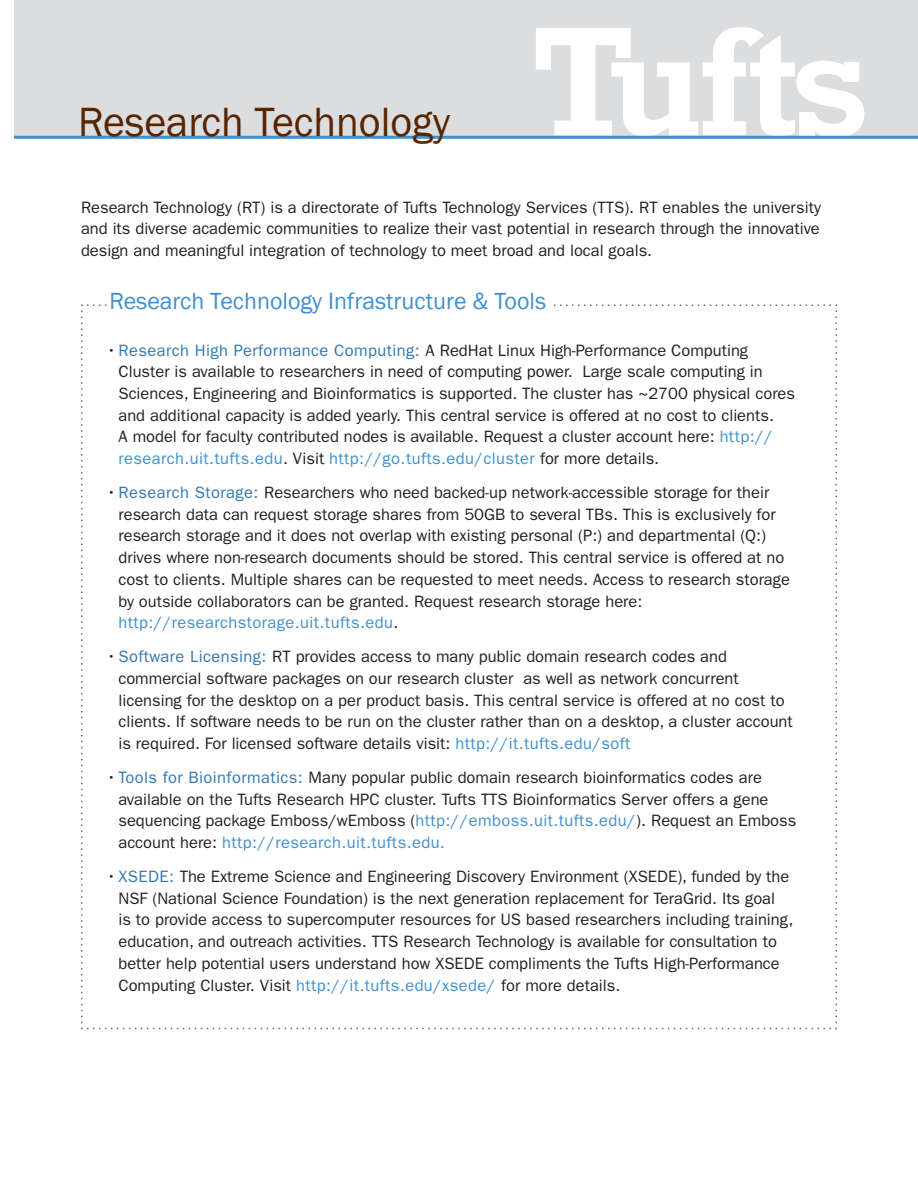
<style>
.page{position:relative;width:918px;height:1188px;background:#fff}
.page>*{position:absolute;margin:0;border:0;box-sizing:border-box;transform-origin:0 0}
.t1{font:42px "Franklin Gothic";color:#572500}
.t2{font:24px "Franklin Gothic";color:#3f90cd}
.t3{font:16.5px/21.8px "ITC Franklin Gothic Std";color:#231f20}
.s1{color:#3277b0}
.s2{color:#3f90cd}
</style>
<div class="page">
<div style="left:14px;top:0;width:904px;height:136px;background:#dcdddf"></div>
<svg style="left:536px;top:27px;width:328px;height:109px"></svg>
<hr style="left:14px;top:136px;width:904px;height:3px;background:#3f90cd">
<h1 class="t1" style="left:78px;top:96px;width:374px">Research Technology</h1>
<p class="t3" style="left:81px;top:196px;width:741px;text-align:justify">Research Technology (RT) is a directorate of Tufts Technology Services (TTS). RT enables the university and its diverse academic communities to realize their vast potential in research through the innovative design and meaningful integration of technology to meet broad and local goals.</p>
<h2 class="t2" style="left:110px;top:286px;width:438px">Research Technology Infrastructure &amp; Tools</h2>
<p class="t3" style="left:118px;top:339px;width:678px;text-indent:-12px">•<span class="s1">Research High Performance Computing:</span> A RedHat Linux High-Performance Computing Cluster is available to researchers in need of computing power. Large scale computing in Sciences, Engineering and Bioinformatics is supported. The cluster has ~2700 physical cores and additional capacity is added yearly. This central service is offered at no cost to clients.<br>A model for faculty contributed nodes is available. Request a cluster account here: <span class="s2">http:// research.uit.tufts.edu</span>. Visit <span class="s2">http://go.tufts.edu/cluster</span> for more details.</p>
<p class="t3" style="left:118px;top:482px;width:673px;text-indent:-12px">•<span class="s1">Research Storage:</span> Researchers who need backed-up network-accessible storage for their research data can request storage shares from 50GB to several TBs. This is exclusively for research storage and it does not overlap with existing personal (P:) and departmental (Q:) drives where non-research documents should be stored. This central service is offered at no cost to clients. Multiple shares can be requested to meet needs. Access to research storage by outside collaborators can be granted. Request research storage here: <span class="s2">http://researchstorage.uit.tufts.edu</span>.</p>
<p class="t3" style="left:118px;top:646px;width:676px;text-indent:-12px">•<span class="s1">Software Licensing:</span> RT provides access to many public domain research codes and commercial software packages on our research cluster as well as network concurrent licensing for the desktop on a per product basis. This central service is offered at no cost to clients. If software needs to be run on the cluster rather than on a desktop, a cluster account is required. For licensed software details visit: <span class="s2">http://it.tufts.edu/soft</span></p>
<p class="t3" style="left:118px;top:767px;width:679px;text-indent:-12px">•<span class="s1">Tools for Bioinformatics:</span> Many popular public domain research bioinformatics codes are available on the Tufts Research HPC cluster. Tufts TTS Bioinformatics Server offers a gene sequencing package Emboss/wEmboss (<span class="s2">http://emboss.uit.tufts.edu/</span>). Request an Emboss account here: <span class="s2">http://research.uit.tufts.edu.</span></p>
<p class="t3" style="left:118px;top:866px;width:676px;text-indent:-12px">•<span class="s1">XSEDE:</span> The Extreme Science and Engineering Discovery Environment (XSEDE), funded by the NSF (National Science Foundation) is the next generation replacement for TeraGrid. Its goal<br>is to provide access to supercomputer resources for US based researchers including training, education, and outreach activities. TTS Research Technology is available for consultation to better help potential users understand how XSEDE compliments the Tufts High-Performance Computing Cluster. Visit <span class="s2">http://it.tufts.edu/xsede/</span> for more details.</p>
</div>
